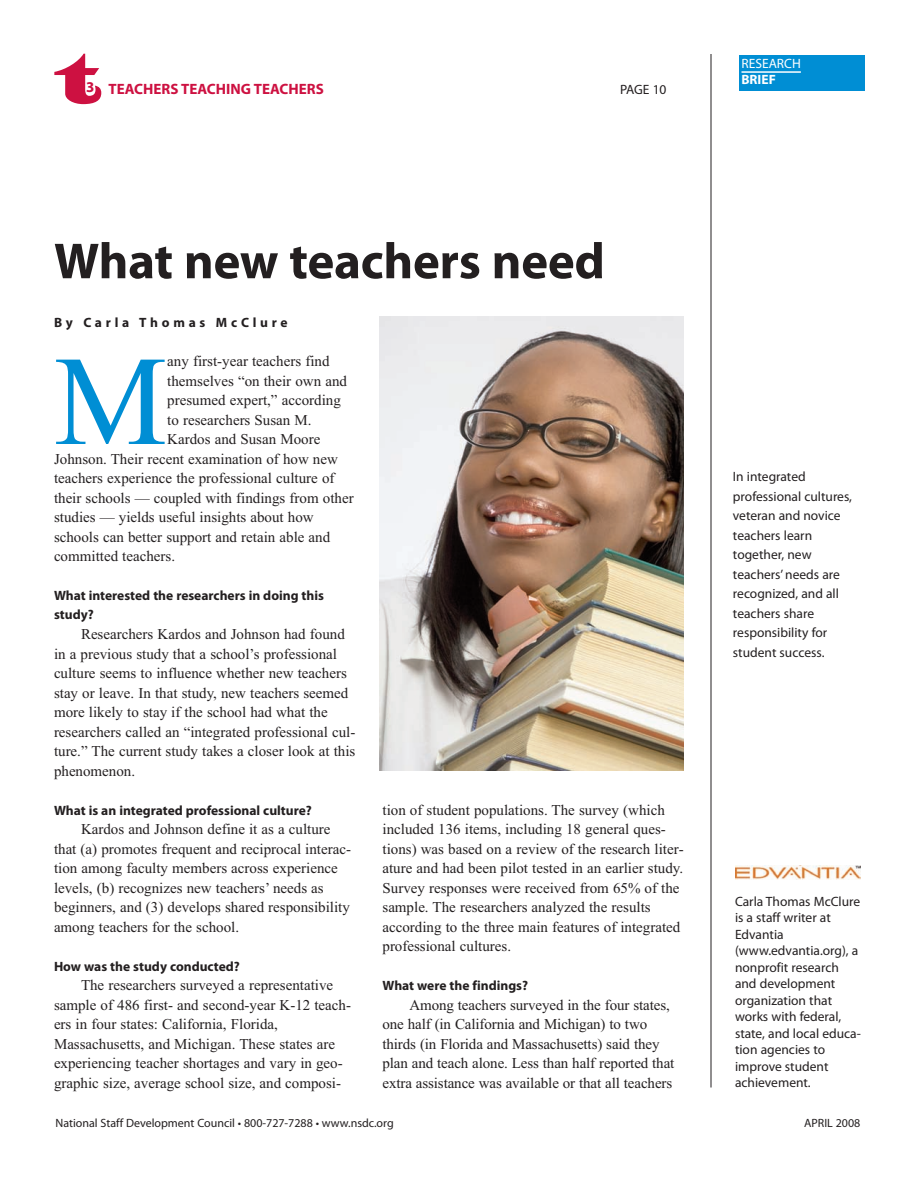
<style>
.page{position:relative;width:918px;height:1188px;background:#fff}
.page>*{position:absolute;margin:0;border:0;box-sizing:border-box;transform-origin:0 0}
.t1{font:127.5px "Times";color:#008ed4}
.t2{font:72px "Latin Wide";color:#cd1141}
.t3{font:700 51px "Myriad Pro";letter-spacing:-.005em;color:#231f20}
.t4{font:15px/19.5px "Times";color:#231f20}
.t5{font:700 15px "Myriad Pro";color:#cd1141}
.t6{font:13.5px/16.5px "Myriad Pro";color:#231f20}
.t7{font:700 13.5px/19.5px "Myriad Pro";color:#231f20}
.t8{font:700 13.5px "Myriad Pro";letter-spacing:.275em;color:#231f20}
.t9{font:13.5px "Myriad Pro";color:#fff}
.t10{font:700 13.5px "Myriad Pro";color:#fff}
.t11{font:12px "Myriad Pro";color:#231f20}
</style>
<div class="page">
<hr style="left:711px;top:54px;width:1px;height:1034px;background:#231f20">
<img style="left:735px;top:866px;width:126px;height:14px">
<div style="left:739px;top:55px;width:126px;height:36px;background:#008ed4"></div>
<hr style="left:742px;top:71px;width:59px;height:2px;background:#fff">
<img style="left:380px;top:316px;width:304px;height:455px">
<h2 class="t2" style="left:57px;top:36px;width:47px">t</h2>
<p class="t5" style="left:86px;top:83px;width:239px">3 TEACHERS TEACHING TEACHERS</p>
<p class="t6" style="left:620px;top:82px;width:48px">PAGE 10</p>
<p class="t9" style="left:742px;top:58px;width:61px">RESEARCH</p>
<p class="t10" style="left:742px;top:75px;width:36px">BRIEF</p>
<h3 class="t3" style="left:54px;top:242px;width:552px">What new teachers need</h3>
<p class="t8" style="left:54px;top:317px;width:235px">By Carla Thomas McClure</p>
<h1 class="t1" style="left:54px;top:325px;width:115px">M</h1>
<p class="t4" style="left:167px;top:351px;width:164px">any first-year teachers find</p>
<p class="t4" style="left:167px;top:371px;width:181px">themselves “on their own and</p>
<p class="t4" style="left:167px;top:390px;width:175px">presumed expert,” according</p>
<p class="t4" style="left:167px;top:410px;width:146px">to researchers Susan M.</p>
<p class="t4" style="left:167px;top:429px;width:155px">Kardos and Susan Moore</p>
<p class="t4" style="left:54px;top:449px;width:285px">Johnson. Their recent examination of how new</p>
<p class="t4" style="left:54px;top:468px;width:282px">teachers experience the professional culture of</p>
<p class="t4" style="left:54px;top:488px;width:301px">their schools — coupled with findings from other</p>
<p class="t4" style="left:54px;top:507px;width:261px">studies — yields useful insights about how</p>
<p class="t4" style="left:54px;top:527px;width:278px">schools can better support and retain able and</p>
<p class="t4" style="left:54px;top:546px;width:123px">committed teachers.</p>
<p class="t7" style="left:54px;top:587px;width:272px">What interested the researchers in doing this study?</p>
<p class="t4" style="left:54px;top:624px;width:303px;text-indent:27px">Researchers Kardos and Johnson had found in a previous study that a school’s professional culture seems to influence whether new teachers stay or leave. In that study, new teachers seemed more likely to stay if the school had what the researchers called an “integrated professional cul&shy;ture.” The current study takes a closer look at this phenomenon.</p>
<p class="t7" style="left:54px;top:801px;width:259px">What is an integrated professional culture?</p>
<p class="t4" style="left:54px;top:819px;width:299px;text-indent:27px">Kardos and Johnson define it as a culture that (a) promotes frequent and reciprocal interac&shy;tion among faculty members across experience levels, (b) recognizes new teachers’ needs as beginners, and (3) develops shared responsibility among teachers for the school.</p>
<p class="t7" style="left:54px;top:957px;width:188px">How was the study conducted?</p>
<p class="t4" style="left:54px;top:975px;width:299px;text-indent:27px">The researchers surveyed a representative sample of 486 first- and second-year K-12 teach&shy;ers in four states: California, Florida, Massachusetts, and Michigan. These states are experiencing teacher shortages and vary in geo&shy;graphic size, average school size, and composi-</p>
<p class="t4" style="left:382px;top:800px;width:303px">tion of student populations. The survey (which included 136 items, including 18 general ques&shy;tions) was based on a review of the research liter&shy;ature and had been pilot tested in an earlier study.<br>Survey responses were received from 65% of the sample. The researchers analyzed the results according to the three main features of integrated professional cultures.</p>
<p class="t7" style="left:382px;top:977px;width:147px">What were the findings?</p>
<p class="t4" style="left:382px;top:995px;width:293px;text-indent:27px">Among teachers surveyed in the four states, one half (in California and Michigan) to two thirds (in Florida and Massachusetts) said they plan and teach alone. Less than half reported that extra assistance was available or that all teachers</p>
<p class="t6" style="left:733px;top:468px;width:121px;line-height:19.5px">In integrated professional cultures, veteran and novice teachers learn together, new teachers’ needs are recognized, and all teachers share responsibility for student success.</p>
<p class="t6" style="left:735px;top:894px;width:127px">Carla Thomas McClure is a staff writer at<br>Edvantia (www.edvantia.org), a nonprofit research and development organization that works with federal, state, and local educa&shy;tion agencies to improve student achievement.</p>
<p class="t11" style="left:56px;top:1118px;width:340px">National Staff Development Council • 800-727-7288 • www.nsdc.org</p>
<p class="t11" style="left:804px;top:1118px;width:58px">APRIL 2008</p>
</div>
